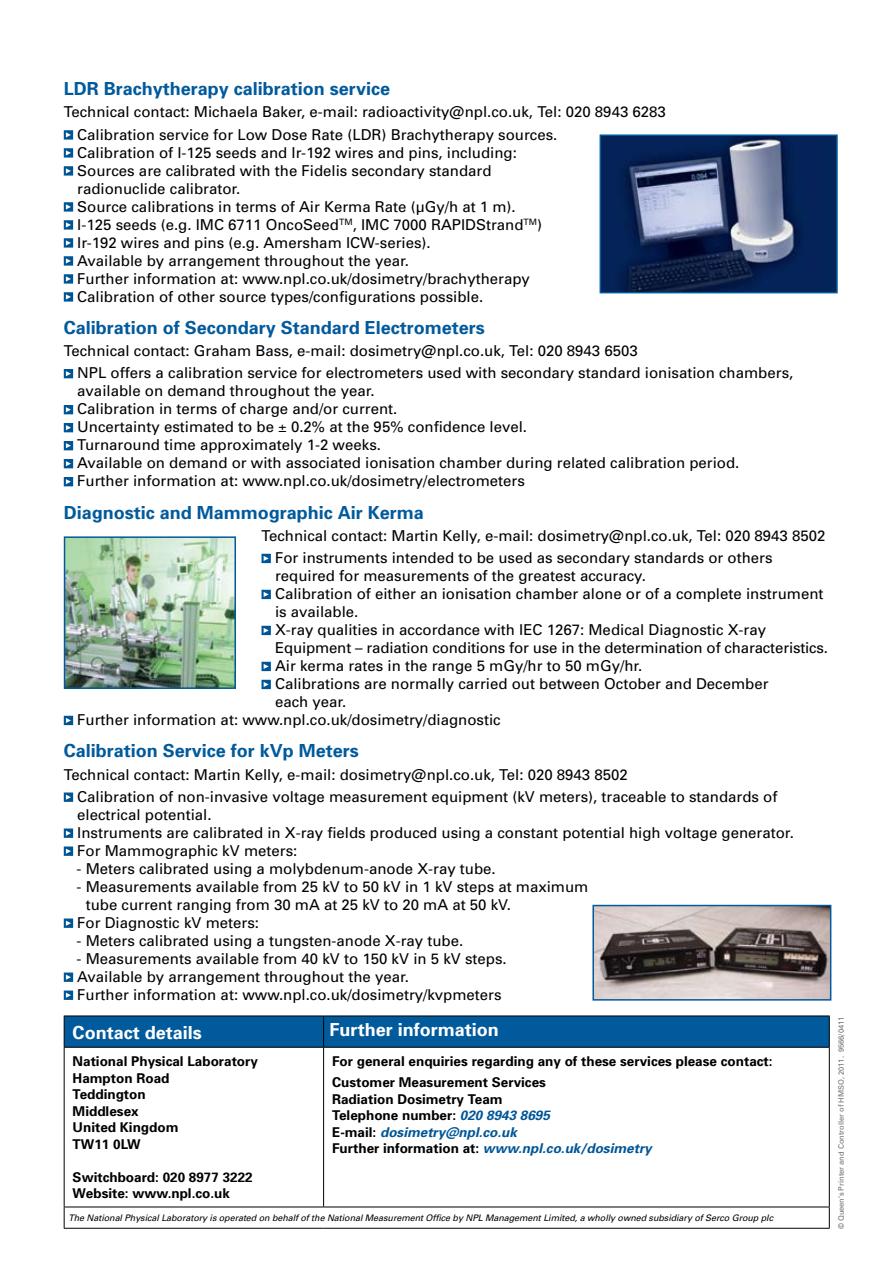
<style>
.page{position:relative;width:893px;height:1263px;background:#fff}
.page>*{position:absolute;margin:0;border:0;box-sizing:border-box;transform-origin:0 0}
.t1{font:700 18px "Univers";color:#005a9c}
.t2{font:700 18px "Univers";color:#fff}
.t3{font:15px/18px "Univers";color:#000}
.t4{font:700 13.5px/16.5px "Univers";color:#000}
.t5{font:italic 9px "Univers";letter-spacing:-.01em;color:#000}
.t6{font:7.5px "Univers";color:#6d6f71}
.s1{font-style:italic;color:#005596}
</style>
<div class="page">
<div style="left:65px;top:1016px;width:764px;height:31px;background:#005a9c"></div>
<hr style="left:64px;top:1015px;width:260px;height:1px;background:#000">
<hr style="left:64px;top:1016px;width:1px;height:31px;background:#000">
<hr style="left:324px;top:1015px;width:506px;height:1px;background:#000">
<hr style="left:323px;top:1016px;width:1px;height:31px;background:#000">
<hr style="left:829px;top:1016px;width:1px;height:31px;background:#000">
<hr style="left:64px;top:1047px;width:260px;height:1px;background:#000">
<hr style="left:324px;top:1047px;width:506px;height:1px;background:#000">
<hr style="left:64px;top:1048px;width:1px;height:158px;background:#000">
<hr style="left:323px;top:1048px;width:1px;height:158px;background:#000">
<hr style="left:829px;top:1048px;width:1px;height:158px;background:#000">
<hr style="left:64px;top:1206px;width:260px;height:1px;background:#000">
<svg style="left:64px;top:1207px;width:1px;height:21px"></svg>
<hr style="left:324px;top:1206px;width:506px;height:1px;background:#000">
<svg style="left:829px;top:1207px;width:1px;height:21px"></svg>
<hr style="left:64px;top:1228px;width:260px;height:1px;background:#000">
<hr style="left:324px;top:1228px;width:506px;height:1px;background:#000">
<svg style="left:64px;top:130px;width:9px;height:10px"></svg>
<svg style="left:64px;top:148px;width:9px;height:10px"></svg>
<svg style="left:64px;top:166px;width:9px;height:10px"></svg>
<svg style="left:64px;top:202px;width:9px;height:10px"></svg>
<svg style="left:64px;top:220px;width:9px;height:10px"></svg>
<svg style="left:64px;top:238px;width:9px;height:10px"></svg>
<svg style="left:64px;top:256px;width:9px;height:10px"></svg>
<svg style="left:64px;top:274px;width:9px;height:10px"></svg>
<svg style="left:64px;top:292px;width:9px;height:10px"></svg>
<svg style="left:64px;top:369px;width:9px;height:9px"></svg>
<svg style="left:64px;top:405px;width:9px;height:9px"></svg>
<svg style="left:64px;top:423px;width:9px;height:9px"></svg>
<svg style="left:64px;top:441px;width:9px;height:9px"></svg>
<svg style="left:64px;top:459px;width:9px;height:9px"></svg>
<svg style="left:64px;top:477px;width:9px;height:9px"></svg>
<svg style="left:261px;top:554px;width:10px;height:9px"></svg>
<svg style="left:261px;top:590px;width:10px;height:9px"></svg>
<svg style="left:261px;top:626px;width:10px;height:9px"></svg>
<svg style="left:261px;top:662px;width:10px;height:9px"></svg>
<svg style="left:261px;top:680px;width:10px;height:9px"></svg>
<svg style="left:64px;top:716px;width:9px;height:9px"></svg>
<svg style="left:64px;top:792px;width:9px;height:10px"></svg>
<svg style="left:64px;top:828px;width:9px;height:10px"></svg>
<svg style="left:64px;top:846px;width:9px;height:10px"></svg>
<svg style="left:64px;top:918px;width:9px;height:10px"></svg>
<svg style="left:64px;top:972px;width:9px;height:10px"></svg>
<svg style="left:64px;top:990px;width:9px;height:10px"></svg>
<img style="left:595px;top:908px;width:233px;height:89px">
<div style="left:592px;top:905px;width:239px;height:95px;border:2px solid #005a9c"></div>
<img style="left:603px;top:137px;width:232px;height:153px">
<div style="left:600px;top:134px;width:238px;height:159px;border:2px solid #005a9c"></div>
<img style="left:67px;top:539px;width:166px;height:147px">
<div style="left:64px;top:536px;width:172px;height:153px;border:2px solid #005a9c"></div>
<p class="t1" style="left:64px;top:78px;width:328px">LDR Brachytherapy calibration service</p>
<p class="t3" style="left:77px;top:101px;width:590px;line-height:22.2px;text-indent:-14px">Technical contact: Michaela Baker, e-mail: radioactivity@npl.co.uk, Tel: 020 8943 6283<br>Calibration service for Low Dose Rate (LDR) Brachytherapy sources.</p>
<p class="t3" style="left:77px;top:143px;width:466px">Calibration of I-125 seeds and Ir-192 wires and pins, including:<br>Sources are calibrated with the Fidelis secondary standard radionuclide calibrator.<br>Source calibrations in terms of Air Kerma Rate (μGy/h at 1 m).<br>I-125 seeds (e.g. IMC 6711 OncoSeed<sup>TM</sup>, IMC 7000 RAPIDStrand<sup>TM</sup>)<br>Ir-192 wires and pins (e.g. Amersham ICW-series).<br>Available by arrangement throughout the year.<br>Further information at: www.npl.co.uk/dosimetry/brachytherapy Calibration of other source types/configurations possible.</p>
<p class="t1" style="left:64px;top:317px;width:423px">Calibration of Secondary Standard Electrometers</p>
<p class="t3" style="left:77px;top:340px;width:717px;line-height:22.2px;text-indent:-14px">Technical contact: Graham Bass, e-mail: dosimetry@npl.co.uk, Tel: 020 8943 6503<br>NPL offers a calibration service for electrometers used with secondary standard ionisation chambers,</p>
<p class="t3" style="left:77px;top:382px;width:664px">available on demand throughout the year.<br>Calibration in terms of charge and/or current.<br>Uncertainty estimated to be ± 0.2% at the 95% confidence level.<br>Turnaround time approximately 1-2 weeks.<br>Available on demand or with associated ionisation chamber during related calibration period.<br>Further information at: www.npl.co.uk/dosimetry/electrometers</p>
<p class="t1" style="left:64px;top:501px;width:362px">Diagnostic and Mammographic Air Kerma</p>
<p class="t3" style="left:275px;top:525px;width:552px;line-height:22.2px;text-indent:-14px">Technical contact: Martin Kelly, e-mail: dosimetry@npl.co.uk, Tel: 020 8943 8502<br>For instruments intended to be used as secondary standards or others</p>
<p class="t3" style="left:275px;top:567px;width:372px">required for measurements of the greatest accuracy.</p>
<p class="t3" style="left:275px;top:585px;width:550px">Calibration of either an ionisation chamber alone or of a complete instrument</p>
<p class="t3" style="left:275px;top:603px;width:85px">is available.</p>
<p class="t3" style="left:275px;top:621px;width:492px">X-ray qualities in accordance with IEC 1267: Medical Diagnostic X-ray</p>
<p class="t3" style="left:275px;top:639px;width:555px">Equipment – radiation conditions for use in the determination of characteristics.</p>
<p class="t3" style="left:275px;top:657px;width:369px">Air kerma rates in the range 5 mGy/hr to 50 mGy/hr.</p>
<p class="t3" style="left:275px;top:675px;width:495px">Calibrations are normally carried out between October and December</p>
<p class="t3" style="left:275px;top:693px;width:73px">each year.</p>
<p class="t3" style="left:77px;top:711px;width:425px">Further information at: www.npl.co.uk/dosimetry/diagnostic</p>
<p class="t1" style="left:64px;top:740px;width:297px">Calibration Service for kVp Meters</p>
<p class="t3" style="left:77px;top:763px;width:702px;line-height:22.2px;text-indent:-14px">Technical contact: Martin Kelly, e-mail: dosimetry@npl.co.uk, Tel: 020 8943 8502<br>Calibration of non-invasive voltage measurement equipment (kV meters), traceable to standards of</p>
<p class="t3" style="left:77px;top:806px;width:718px">electrical potential.<br>Instruments are calibrated in X-ray fields produced using a constant potential high voltage generator.<br>For Mammographic kV meters:</p>
<p class="t3" style="left:77px;top:860px;width:421px">- Meters calibrated using a molybdenum-anode X-ray tube.</p>
<p class="t3" style="left:77px;top:878px;width:513px">- Measurements available from 25 kV to 50 kV in 1 kV steps at maximum</p>
<p class="t3" style="left:86px;top:896px;width:427px">tube current ranging from 30 mA at 25 kV to 20 mA at 50 kV.</p>
<p class="t3" style="left:77px;top:914px;width:183px">For Diagnostic kV meters:</p>
<p class="t3" style="left:77px;top:932px;width:388px">- Meters calibrated using a tungsten-anode X-ray tube.</p>
<p class="t3" style="left:77px;top:950px;width:432px">- Measurements available from 40 kV to 150 kV in 5 kV steps.<br>Available by arrangement throughout the year.<br>Further information at: www.npl.co.uk/dosimetry/kvpmeters</p>
<p class="t2" style="left:73px;top:1021px;width:131px">Contact details</p>
<p class="t2" style="left:330px;top:1019px;width:171px">Further information</p>
<p class="t4" style="left:73px;top:1053px;width:187px">National Physical Laboratory<br>Hampton Road<br>Teddington<br>Middlesex<br>United Kingdom<br>TW11 0LW</p>
<p class="t4" style="left:73px;top:1169px;width:182px">Switchboard: 020 8977 3222<br>Website: www.npl.co.uk</p>
<p class="t4" style="left:332px;top:1051px;width:442px;line-height:20.7px">For general enquiries regarding any of these services please contact:<br>Customer Measurement Services</p>
<p class="t4" style="left:332px;top:1091px;width:321px">Radiation Dosimetry Team<br>Telephone number: <span class="s1">020 8943 8695<br></span>E-mail: <span class="s1">dosimetry@npl.co.uk<br></span>Further information at: <span class="s1">www.npl.co.uk/dosimetry</span></p>
<p class="t5" style="left:68px;top:1212px;width:706px">The National Physical Laboratory is operated on behalf of the National Measurement Office by NPL Management Limited, a wholly owned subsidiary of Serco Group plc</p>
<p class="t6" style="left:837px;top:1229px;width:214px;rotate:-90deg">© Queen’s Printer and Controller of HMSO, 2011. 9566/0411</p>
</div>
